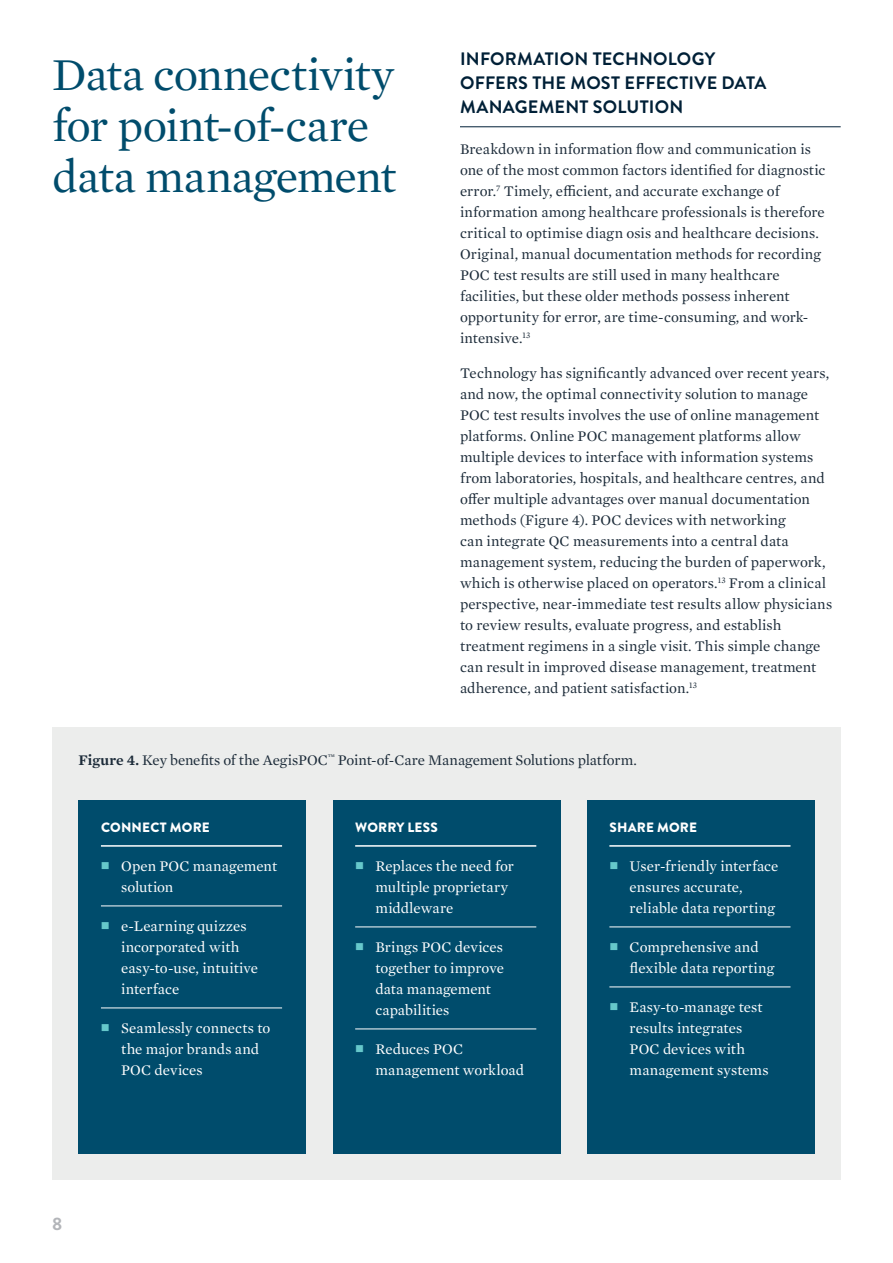
<style>
.page{position:relative;width:893px;height:1263px;background:#fff}
.page>*{position:absolute;margin:0;border:0;box-sizing:border-box;transform-origin:0 0}
.t1{font:46.5px/51px "Mercury Text G1";letter-spacing:-.02em;color:#004c6c}
.t2{font:700 18px/24px "Brandon Grotesque";letter-spacing:.01em;color:#002037}
.t3{font:700 18px "Brandon Grotesque";color:#b3b5b9}
.t4{font:15px/21px "Mercury Text G1";color:#1c2b39}
.t5{font:15px/21px "Mercury Text G1";color:#fff}
.t6{font:900 13.5px "Brandon Grotesque";letter-spacing:.015em;color:#fff}
.s1{font-weight:600}
.s2{color:#66c8cb}
</style>
<div class="page">
<hr style="left:460px;top:126px;width:381px;height:1px;background:#002037">
<div style="left:52px;top:727px;width:789px;height:453px;background:#ecedec"></div>
<div style="left:78px;top:800px;width:228px;height:354px;background:#004c6c"></div>
<div style="left:333px;top:800px;width:227px;height:354px;background:#004c6c"></div>
<div style="left:587px;top:800px;width:227px;height:354px;background:#004c6c"></div>
<hr style="left:101px;top:845px;width:181px;height:2px;background:#fff">
<hr style="left:101px;top:905px;width:181px;height:1px;background:#fff">
<hr style="left:101px;top:1007px;width:181px;height:1px;background:#fff">
<hr style="left:355px;top:845px;width:181px;height:2px;background:#fff">
<hr style="left:355px;top:926px;width:181px;height:1px;background:#fff">
<hr style="left:355px;top:1028px;width:181px;height:1px;background:#fff">
<hr style="left:609px;top:845px;width:181px;height:2px;background:#fff">
<hr style="left:609px;top:926px;width:181px;height:1px;background:#fff">
<hr style="left:609px;top:986px;width:181px;height:1px;background:#fff">
<h1 class="t1" style="left:52px;top:46px;width:345px">Data connectivity for point-of-care data management</h1>
<p class="t2" style="left:460px;top:47px;width:308px">INFORMATION TECHNOLOGY<br>OFFERS THE MOST EFFECTIVE DATA<br>MANAGEMENT SOLUTION</p>
<p class="t4" style="left:460px;top:138px;width:367px">Breakdown in information flow and communication is one of the most common factors identified for diagnostic error.<sup>7</sup> Timely, efficient, and accurate exchange of information among healthcare professionals is therefore critical to optimise diagn osis and healthcare decisions.<br>Original, manual documentation methods for recording POC test results are still used in many healthcare facilities, but these older methods possess inherent opportunity for error, are time-consuming, and work&shy;intensive.<sup>13</sup></p>
<p class="t4" style="left:460px;top:361px;width:374px">Technology has significantly advanced over recent years, and now, the optimal connectivity solution to manage POC test results involves the use of online management platforms. Online POC management platforms allow multiple devices to interface with information systems from laboratories, hospitals, and healthcare centres, and offer multiple advantages over manual documentation methods (Figure 4). POC devices with networking<br>can integrate QC measurements into a central data management system, reducing the burden of paperwork, which is otherwise placed on operators.<sup>13</sup> From a clinical perspective, near-immediate test results allow physicians to review results, evaluate progress, and establish treatment regimens in a single visit. This simple change can result in improved disease management, treatment adherence, and patient satisfaction.<sup>13</sup></p>
<p class="t4" style="left:78px;top:749px;width:560px"><span class="s1">Figure 4.</span> Key benefits of the AegisPOC<sup>™</sup> Point-of-Care Management Solutions platform.</p>
<p class="t6" style="left:101px;top:818px;width:110px">CONNECT MORE</p>
<p class="t5" style="left:121px;top:855px;width:157px;text-indent:-20px"><span class="s2">■</span> Open POC management solution</p>
<p class="t5" style="left:121px;top:915px;width:138px;text-indent:-20px"><span class="s2">■</span> e-Learning quizzes incorporated with easy-to-use, intuitive interface</p>
<p class="t5" style="left:121px;top:1017px;width:151px;text-indent:-20px"><span class="s2">■</span> Seamlessly connects to the major brands and<br>POC devices</p>
<p class="t3" style="left:52px;top:1211px;width:12px">8</p>
<p class="t6" style="left:355px;top:818px;width:84px">WORRY LESS</p>
<p class="t5" style="left:375px;top:855px;width:140px;text-indent:-20px"><span class="s2">■</span> Replaces the need for multiple proprietary middleware</p>
<p class="t5" style="left:375px;top:936px;width:130px;text-indent:-20px"><span class="s2">■</span> Brings POC devices together to improve data management capabilities</p>
<p class="t5" style="left:375px;top:1038px;width:150px;text-indent:-20px"><span class="s2">■</span> Reduces POC management workload</p>
<p class="t6" style="left:609px;top:818px;width:89px">SHARE MORE</p>
<p class="t5" style="left:630px;top:855px;width:150px;text-indent:-20px"><span class="s2">■</span> User-friendly interface ensures accurate, reliable data reporting</p>
<p class="t5" style="left:630px;top:936px;width:146px;text-indent:-20px"><span class="s2">■</span> Comprehensive and flexible data reporting</p>
<p class="t5" style="left:630px;top:996px;width:141px;text-indent:-20px"><span class="s2">■</span> Easy-to-manage test results integrates<br>POC devices with management systems</p>
</div>
